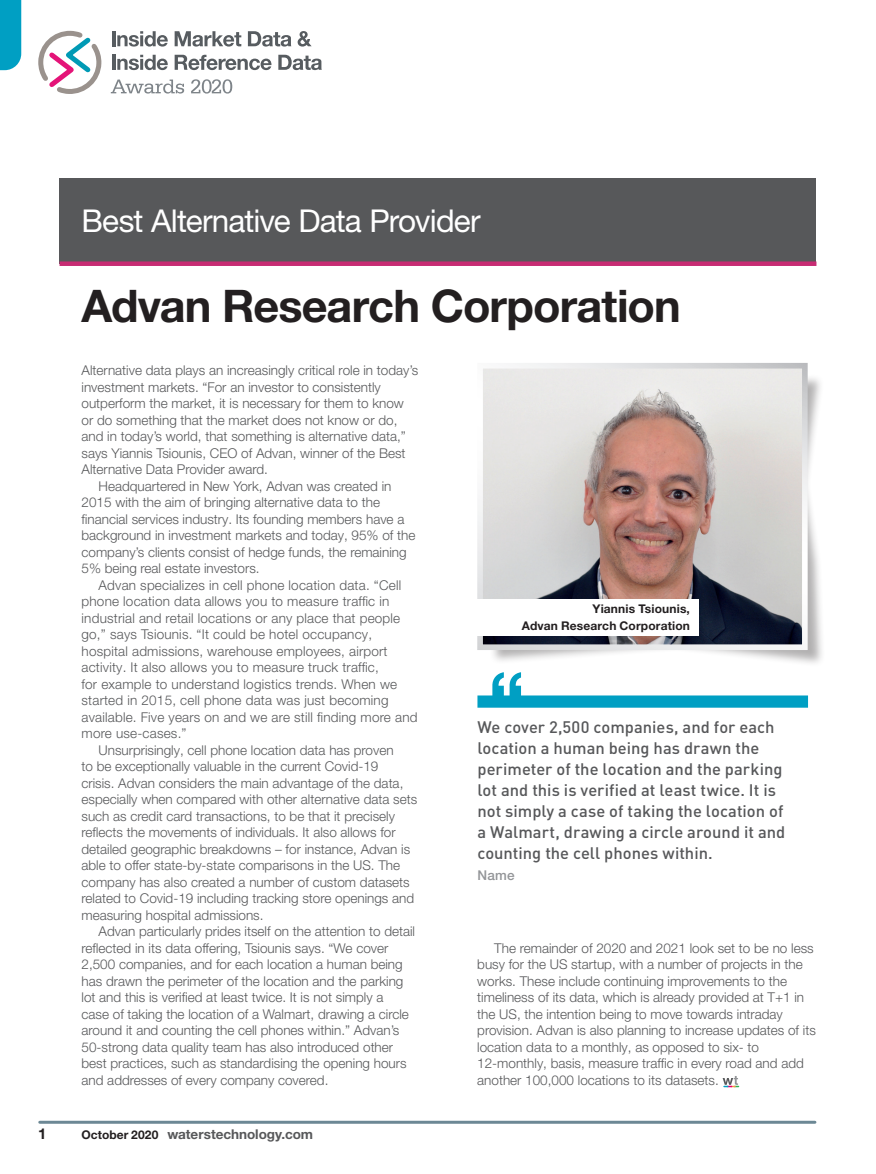
<style>
.page{position:relative;width:876px;height:1174px;background:#fff}
.page>*{position:absolute;margin:0;border:0;box-sizing:border-box;transform-origin:0 0}
.t1{font:700 45px "Helvetica Neue LT Pro";letter-spacing:-.02em;color:#231f20}
.t2{font:31.5px "Helvetica Neue LT Pro";letter-spacing:-.025em;color:#fff}
.t3{font:500 16.5px/21px "DINOT";color:#57585a}
.t4{font:700 15px "Helvetica Neue LT Pro";color:#231f20}
.t5{font:300 13.5px/16.5px "Helvetica Neue LT Pro";color:#57585a}
.t6{font:700 13.5px "Helvetica Neue LT Pro";letter-spacing:-.005em;color:#57585a}
.t7{font:500 13.5px "Helvetica Neue LT Pro";color:#939598}
.t8{font:700 12px/17.2px "Helvetica Neue LT Pro";letter-spacing:.01em;color:#231f20;text-align:right}
.s1{font-size:12px;color:#231f20}
</style>
<div class="page">
<svg style="left:0;top:0;width:21px;height:70px"></svg>
<div style="left:60px;top:179px;width:756px;height:85px;background:#57585a"></div>
<div style="left:60px;top:261px;width:756px;height:5px;background:#c72c73"></div>
<hr style="left:40px;top:1120px;width:775px;height:3px;background:#6c8895">
<hr style="left:112px;top:31px;width:3px;height:15px;background:#575c60">
<svg style="left:117px;top:31px;width:51px;height:16px"></svg>
<svg style="left:175px;top:31px;width:66px;height:16px"></svg>
<svg style="left:248px;top:31px;width:43px;height:16px"></svg>
<svg style="left:298px;top:31px;width:14px;height:16px"></svg>
<hr style="left:112px;top:55px;width:3px;height:15px;background:#575c60">
<svg style="left:117px;top:55px;width:51px;height:15px"></svg>
<svg style="left:175px;top:55px;width:97px;height:15px"></svg>
<svg style="left:278px;top:55px;width:44px;height:15px"></svg>
<svg style="left:111px;top:80px;width:73px;height:14px"></svg>
<svg style="left:191px;top:79px;width:41px;height:15px"></svg>
<svg style="left:38px;top:31px;width:64px;height:63px"></svg>
<svg style="left:723px;top:1076px;width:15px;height:11px"></svg>
<svg style="left:477px;top:672px;width:331px;height:35px"></svg>
<div style="left:489px;top:373px;width:336px;height:294px;background:#231f20;opacity:.35"></div>
<img style="left:484px;top:370px;width:317px;height:273px">
<div style="left:477px;top:363px;width:331px;height:287px;border:6px solid #fff"></div>
<div style="left:477px;top:599px;width:221px;height:36px;background:#fff"></div>
<h2 class="t2" style="left:82px;top:202px;width:401px">Best Alternative Data Provider</h2>
<h1 class="t1" style="left:82px;top:278px;width:601px">Advan Research Corporation</h1>
<p class="t5" style="left:82px;top:362px;width:338px">Alternative data plays an increasingly critical role in today’s</p>
<p class="t5" style="left:82px;top:378px;width:301px">investment markets. “For an investor to consistently</p>
<p class="t5" style="left:82px;top:395px;width:324px">outperform the market, it is necessary for them to know</p>
<p class="t5" style="left:82px;top:411px;width:317px">or do something that the market does not know or do,</p>
<p class="t5" style="left:82px;top:428px;width:326px">and in today’s world, that something is alternative data,”</p>
<p class="t5" style="left:82px;top:444px;width:325px">says Yiannis Tsiounis, CEO of Advan, winner of the Best</p>
<p class="t5" style="left:82px;top:461px;width:188px">Alternative Data Provider award.</p>
<p class="t5" style="left:99px;top:477px;width:294px">Headquartered in New York, Advan was created in</p>
<p class="t5" style="left:82px;top:494px;width:300px">2015 with the aim of bringing alternative data to the</p>
<p class="t5" style="left:82px;top:510px;width:324px">financial services industry. Its founding members have a</p>
<p class="t5" style="left:82px;top:527px;width:335px">background in investment markets and today, 95% of the</p>
<p class="t5" style="left:82px;top:543px;width:327px">company’s clients consist of hedge funds, the remaining</p>
<p class="t5" style="left:82px;top:560px;width:180px">5% being real estate investors.</p>
<p class="t5" style="left:99px;top:576px;width:304px">Advan specializes in cell phone location data. “Cell</p>
<p class="t5" style="left:82px;top:593px;width:309px">phone location data allows you to measure traffic in</p>
<p class="t5" style="left:82px;top:609px;width:320px">industrial and retail locations or any place that people</p>
<p class="t5" style="left:82px;top:626px;width:292px">go,” says Tsiounis. “It could be hotel occupancy,</p>
<p class="t5" style="left:82px;top:642px;width:308px">hospital admissions, warehouse employees, airport</p>
<p class="t5" style="left:82px;top:659px;width:299px">activity. It also allows you to measure truck traffic,</p>
<p class="t5" style="left:82px;top:675px;width:317px">for example to understand logistics trends. When we</p>
<p class="t5" style="left:82px;top:692px;width:309px">started in 2015, cell phone data was just becoming</p>
<p class="t5" style="left:82px;top:708px;width:337px">available. Five years on and we are still finding more and</p>
<p class="t5" style="left:82px;top:725px;width:107px">more use‑cases.”</p>
<p class="t5" style="left:99px;top:741px;width:297px">Unsurprisingly, cell phone location data has proven</p>
<p class="t5" style="left:82px;top:758px;width:298px">to be exceptionally valuable in the current Covid-19</p>
<p class="t5" style="left:82px;top:774px;width:323px">crisis. Advan considers the main advantage of the data,</p>
<p class="t5" style="left:82px;top:791px;width:337px">especially when compared with other alternative data sets</p>
<p class="t5" style="left:82px;top:807px;width:315px">such as credit card transactions, to be that it precisely</p>
<p class="t5" style="left:82px;top:824px;width:316px">reflects the movements of individuals. It also allows for</p>
<p class="t5" style="left:82px;top:840px;width:330px">detailed geographic breakdowns – for instance, Advan is</p>
<p class="t5" style="left:82px;top:857px;width:320px">able to offer state-by-state comparisons in the US. The</p>
<p class="t5" style="left:82px;top:873px;width:330px">company has also created a number of custom datasets</p>
<p class="t5" style="left:82px;top:890px;width:334px">related to Covid-19 including tracking store openings and</p>
<p class="t5" style="left:82px;top:906px;width:183px">measuring hospital admissions.</p>
<p class="t5" style="left:99px;top:923px;width:318px">Advan particularly prides itself on the attention to detail</p>
<p class="t5" style="left:82px;top:939px;width:308px">reflected in its data offering, Tsiounis says. “We cover</p>
<p class="t5" style="left:82px;top:956px;width:323px">2,500 companies, and for each location a human being</p>
<p class="t5" style="left:82px;top:972px;width:323px">has drawn the perimeter of the location and the parking</p>
<p class="t5" style="left:82px;top:989px;width:303px">lot and this is verified at least twice. It is not simply a</p>
<p class="t5" style="left:82px;top:1005px;width:329px">case of taking the location of a Walmart, drawing a circle</p>
<p class="t5" style="left:82px;top:1022px;width:319px">around it and counting the cell phones within.” Advan’s</p>
<p class="t5" style="left:82px;top:1038px;width:313px">50-strong data quality team has also introduced other</p>
<p class="t5" style="left:82px;top:1055px;width:327px">best practices, such as standardising the opening hours</p>
<p class="t5" style="left:82px;top:1071px;width:248px">and addresses of every company covered.</p>
<p class="t8" style="left:522px;top:599px;width:170px">Yiannis Tsiounis,<br>Advan Research Corporation</p>
<p class="t3" style="left:477px;top:716px;width:309px">We cover 2,500 companies, and for each location a human being has drawn the perimeter of the location and the parking lot and this is verified at least twice. It is not simply a case of taking the location of a Walmart, drawing a circle around it and counting the cell phones within.</p>
<p class="t7" style="left:477px;top:867px;width:39px">Name</p>
<p class="t5" style="left:477px;top:939px;width:340px;text-indent:17px">The remainder of 2020 and 2021 look set to be no less busy for the US startup, with a number of projects in the works. These include continuing improvements to the timeliness of its data, which is already provided at T+1 in the US, the intention being to move towards intraday provision. Advan is also planning to increase updates of its location data to a monthly, as opposed to six- to 12-monthly, basis, measure traffic in every road and add another 100,000 locations to its datasets.</p>
<p class="t4" style="left:38px;top:1124px;width:10px">1</p>
<p class="t6" style="left:82px;top:1125px;width:233px"><span class="s1">October 2020</span> waterstechnology.com</p>
</div>
